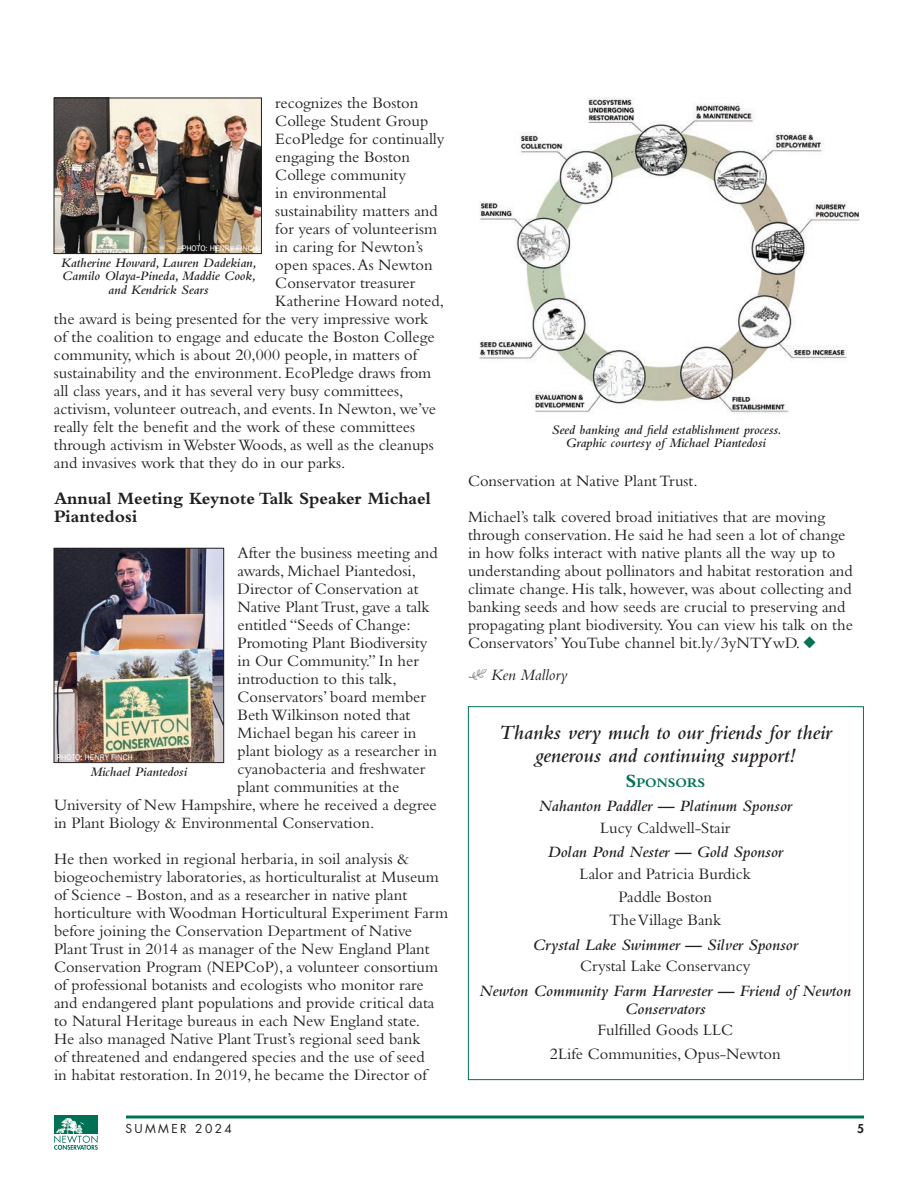
<style>
.page{position:relative;width:918px;height:1188px;background:#fff}
.page>*{position:absolute;margin:0;border:0;box-sizing:border-box;transform-origin:0 0}
.t1{font:italic 600 21px/22.5px "Bembo Std";color:#231f20;text-align:center}
.Body_Text{font:700 18px/18px "Bembo Std";color:#231f20}
.Body_Text-2{font:16.5px/18px "Bembo Std";color:#231f20}
.t2{font:italic 600 16.5px/18px "Bembo Std";color:#231f20;text-align:center}
.Author_name{font:italic 16.5px "Bembo Std";color:#231f20}
.t3{font:700 13.65px "Bembo Std";color:#007255}
.Photo_Description{font:italic 600 13.5px/13.5px "Bembo Std";color:#231f20;text-align:center}
.t4{font:12px "Futura Std";letter-spacing:.2em;color:#231f20}
.t5{font:800 12px "Futura Std";color:#231f20}
.t6{font:8.25px "Franklin Gothic";color:#fff}
.s1{color:#007255}
.s2{font-family:"Type Embellishments One Let Plain";font-style:normal}
.s3{font-size:19.5px}
</style>
<div class="page">
<hr style="left:126px;top:1116px;width:738px;height:3px;background:#007255">
<div style="left:54px;top:1116px;width:44px;height:18px;background:#007154"></div>
<svg style="left:54px;top:1118px;width:44px;height:32px"></svg>
<img style="left:56px;top:100px;width:204px;height:152px">
<div style="left:54px;top:98px;width:208px;height:156px;border:1px solid #231f20"></div>
<img style="left:56px;top:550px;width:166px;height:211px">
<div style="left:54px;top:548px;width:170px;height:215px;border:1px solid #231f20"></div>
<img style="left:479px;top:98px;width:381px;height:316px">
<div style="left:468px;top:706px;width:396px;height:374px;border:1px solid #007255"></div>
<p class="Body_Text-2" style="left:275px;top:94px;width:145px">recognizes the Boston</p>
<p class="Body_Text-2" style="left:275px;top:112px;width:154px">College Student Group</p>
<p class="Body_Text-2" style="left:275px;top:130px;width:171px">EcoPledge for continually</p>
<p class="Body_Text-2" style="left:275px;top:148px;width:136px">engaging the Boston</p>
<p class="Body_Text-2" style="left:275px;top:166px;width:132px">College community</p>
<p class="Body_Text-2" style="left:275px;top:184px;width:113px">in environmental</p>
<p class="Body_Text-2" style="left:275px;top:202px;width:164px">sustainability matters and</p>
<p class="Body_Text-2" style="left:275px;top:220px;width:163px">for years of volunteerism</p>
<p class="Body_Text-2" style="left:275px;top:238px;width:149px">in caring for Newton’s</p>
<p class="Body_Text-2" style="left:275px;top:256px;width:159px">open spaces. As Newton</p>
<p class="Body_Text-2" style="left:275px;top:274px;width:141px">Conservator treasurer</p>
<p class="Body_Text-2" style="left:275px;top:292px;width:170px">Katherine Howard noted,</p>
<p class="Body_Text-2" style="left:54px;top:310px;width:376px">the award is being presented for the very impressive work</p>
<p class="Body_Text-2" style="left:54px;top:328px;width:382px">of the coalition to engage and educate the Boston College</p>
<p class="Body_Text-2" style="left:54px;top:346px;width:365px">community, which is about 20,000 people, in matters of</p>
<p class="Body_Text-2" style="left:54px;top:364px;width:379px">sustainability and the environment. EcoPledge draws from</p>
<p class="Body_Text-2" style="left:54px;top:382px;width:351px">all class years, and it has several very busy committees,</p>
<p class="Body_Text-2" style="left:54px;top:400px;width:384px">activism, volunteer outreach, and events. In Newton, we’ve</p>
<p class="Body_Text-2" style="left:54px;top:418px;width:363px">really felt the benefit and the work of these committees</p>
<p class="Body_Text-2" style="left:54px;top:436px;width:381px">through activism in Webster Woods, as well as the cleanups</p>
<p class="Body_Text-2" style="left:54px;top:454px;width:293px">and invasives work that they do in our parks.</p>
<p class="Body_Text" style="left:54px;top:489px;width:378px">Annual Meeting Keynote Talk Speaker Michael<br>Piantedosi</p>
<p class="Body_Text-2" style="left:238px;top:544px;width:202px">After the business meeting and</p>
<p class="Body_Text-2" style="left:238px;top:562px;width:180px">awards, Michael Piantedosi,</p>
<p class="Body_Text-2" style="left:238px;top:580px;width:182px">Director of Conservation at</p>
<p class="Body_Text-2" style="left:238px;top:598px;width:194px">Native Plant Trust, gave a talk</p>
<p class="Body_Text-2" style="left:238px;top:616px;width:175px">entitled “Seeds of Change:</p>
<p class="Body_Text-2" style="left:238px;top:634px;width:192px">Promoting Plant Biodiversity</p>
<p class="Body_Text-2" style="left:238px;top:652px;width:183px">in Our Community.” In her</p>
<p class="Body_Text-2" style="left:238px;top:670px;width:161px">introduction to this talk,</p>
<p class="Body_Text-2" style="left:238px;top:688px;width:190px">Conservators’ board member</p>
<p class="Body_Text-2" style="left:238px;top:706px;width:174px">Beth Wilkinson noted that</p>
<p class="Body_Text-2" style="left:238px;top:724px;width:180px">Michael began his career in</p>
<p class="Body_Text-2" style="left:238px;top:742px;width:201px">plant biology as a researcher in</p>
<p class="Body_Text-2" style="left:238px;top:760px;width:189px">cyanobacteria and freshwater</p>
<p class="Body_Text-2" style="left:237px;top:778px;width:164px">plant communities at the</p>
<p class="Body_Text-2" style="left:54px;top:796px;width:384px">University of New Hampshire, where he received a degree</p>
<p class="Body_Text-2" style="left:54px;top:814px;width:322px">in Plant Biology &amp; Environmental Conservation.</p>
<p class="Body_Text-2" style="left:54px;top:850px;width:396px">He then worked in regional herbaria, in soil analysis &amp; biogeochemistry laboratories, as horticulturalist at Museum of Science - Boston, and as a researcher in native plant horticulture with Woodman Horticultural Experiment Farm before joining the Conservation Department of Native Plant Trust in 2014 as manager of the New England Plant Conservation Program (NEPCoP), a volunteer consortium of professional botanists and ecologists who monitor rare and endangered plant populations and provide critical data to Natural Heritage bureaus in each New England state.<br>He also managed Native Plant Trust’s regional seed bank<br>of threatened and endangered species and the use of seed<br>in habitat restoration. In 2019, he became the Director of</p>
<p class="t6" style="left:182px;top:243px;width:78px">PHOTO: HENRY FINCH</p>
<p class="Photo_Description" style="left:61px;top:256px;width:197px">Katherine Howard, Lauren Dadekian,<br>Camilo Olaya-Pineda, Maddie Cook, and Kendrick Sears</p>
<p class="t6" style="left:57px;top:752px;width:78px">PHOTO: HENRY FINCH</p>
<p class="Photo_Description" style="left:90px;top:765px;width:98px">Michael Piantedosi</p>
<p class="Photo_Description" style="left:552px;top:422px;width:231px">Seed banking and field establishment process.<br>Graphic courtesy of Michael Piantedosi</p>
<p class="Body_Text-2" style="left:468px;top:472px;width:231px">Conservation at Native Plant Trust.</p>
<p class="Body_Text-2" style="left:468px;top:508px;width:386px">Michael’s talk covered broad initiatives that are moving through conservation. He said he had seen a lot of change in how folks interact with native plants all the way up to understanding about pollinators and habitat restoration and climate change. His talk, however, was about collecting and banking seeds and how seeds are crucial to preserving and propagating plant biodiversity. You can view his talk on the Conservators’ YouTube channel bit.ly/3yNTYwD. <span class="s1">◆</span></p>
<p class="Author_name" style="left:468px;top:665px;width:101px"><span class="s2">`</span> Ken Mallory</p>
<p class="t1" style="left:499px;top:722px;width:334px">Thanks very much to our friends for their generous and continuing support!</p>
<p class="t3" style="left:625px;top:775px;width:80px"><span class="s3">S</span>PONSORS</p>
<p class="t2" style="left:539px;top:797px;width:255px">Nahanton Paddler — Platinum Sponsor</p>
<p class="Body_Text-2" style="left:600px;top:818px;width:132px">Lucy Caldwell-Stair</p>
<p class="t2" style="left:548px;top:843px;width:237px">Dolan Pond Nester — Gold Sponsor</p>
<p class="Body_Text-2" style="left:580px;top:864px;width:173px">Lalor and Patricia Burdick</p>
<p class="Body_Text-2" style="left:619px;top:888px;width:95px">Paddle Boston</p>
<p class="Body_Text-2" style="left:609px;top:911px;width:114px">The Village Bank</p>
<p class="t2" style="left:533px;top:936px;width:266px">Crystal Lake Swimmer — Silver Sponsor</p>
<p class="Body_Text-2" style="left:580px;top:957px;width:172px">Crystal Lake Conservancy</p>
<p class="t2" style="left:480px;top:982px;width:373px">Newton Community Farm Harvester — Friend of Newton<br>Conservators</p>
<p class="Body_Text-2" style="left:597px;top:1021px;width:137px">Fulfilled Goods LLC</p>
<p class="Body_Text-2" style="left:550px;top:1044px;width:232px">2Life Communities, Opus-Newton</p>
<p class="t4" style="left:125px;top:1121px;width:108px">SUMMER 2024</p>
<p class="t5" style="left:857px;top:1121px;width:8px">5</p>
</div>
